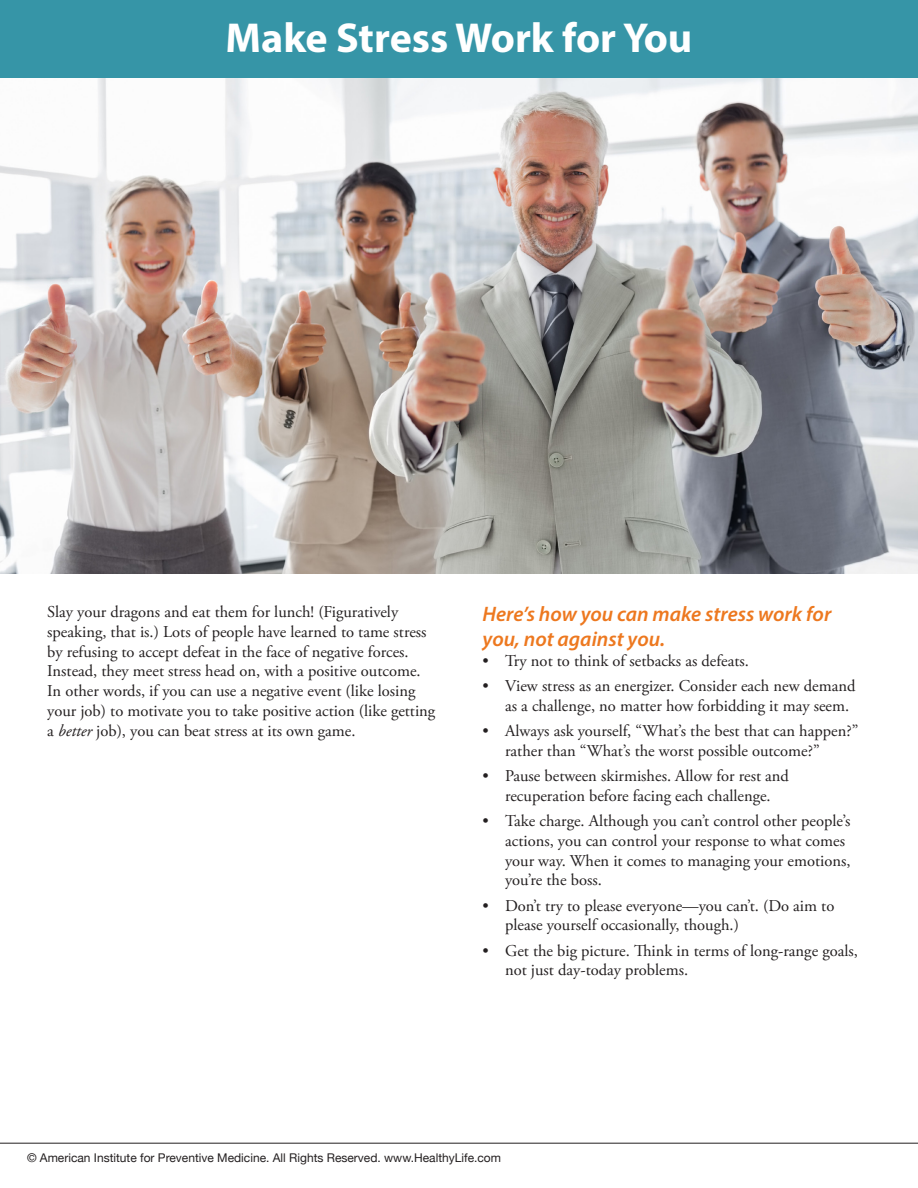
<style>
.page{position:relative;width:918px;height:1188px;background:#fff}
.page>*{position:absolute;margin:0;border:0;box-sizing:border-box;transform-origin:0 0}
.Heading_hh{font:700 42px "Myriad Pro";color:#fff}
.Body_SubHeading_hh{font:italic 600 21px/25.2px "Myriad Pro";color:#ed781f}
.Body_Text_hh{font:16.5px/19.8px "Adobe Garamond Pro";color:#231f20}
.t1{font:12px "Helvetica Neue";color:#231f20}
.s1{font-style:italic}
</style>
<div class="page">
<img style="left:0;top:78px;width:918px;height:495px">
<div style="left:0;top:0;width:918px;height:78px;background:#3695a7"></div>
<hr style="left:0;top:0;width:918px;height:1px;background:#e6e7e9">
<hr style="left:0;top:1143px;width:918px;height:1px;background:#231f20">
<p class="Heading_hh" style="left:226px;top:10px;width:468px">Make Stress Work for You</p>
<p class="Body_Text_hh" style="left:47px;top:602px;width:390px">Slay your dragons and eat them for lunch! (Figuratively speaking, that is.) Lots of people have learned to tame stress by refusing to accept defeat in the face of negative forces.<br>Instead, they meet stress head on, with a positive outcome.<br>In other words, if you can use a negative event (like losing your job) to motivate you to take positive action (like getting a <span class="s1">better</span> job), you can beat stress at its own game.</p>
<p class="Body_SubHeading_hh" style="left:483px;top:601px;width:350px">Here’s how you can make stress work for you, not against you.</p>
<p class="Body_Text_hh" style="left:483px;top:651px;width:268px">• Try not to think of setbacks as defeats.</p>
<p class="Body_Text_hh" style="left:505px;top:676px;width:352px;text-indent:-22px">• View stress as an energizer. Consider each new demand as a challenge, no matter how forbidding it may seem.</p>
<p class="Body_Text_hh" style="left:505px;top:721px;width:355px;text-indent:-22px">• Always ask yourself, “What’s the best that can happen?” rather than “What’s the worst possible outcome?”</p>
<p class="Body_Text_hh" style="left:483px;top:766px;width:308px;text-align:center">• Pause between skirmishes. Allow for rest and recuperation before facing each challenge.</p>
<p class="Body_Text_hh" style="left:505px;top:811px;width:347px;text-indent:-22px">• Take charge. Although you can’t control other people’s actions, you can control your response to what comes your way. When it comes to managing your emotions, you’re the boss.</p>
<p class="Body_Text_hh" style="left:505px;top:896px;width:331px;text-indent:-22px">• Don’t try to please everyone—you can’t. (Do aim to please yourself occasionally, though.)</p>
<p class="Body_Text_hh" style="left:505px;top:941px;width:354px;text-indent:-22px">• Get the big picture. Think in terms of long-range goals, not just day-today problems.</p>
<p class="t1" style="left:27px;top:1150px;width:476px">© American Institute for Preventive Medicine. All Rights Reserved. www.HealthyLife.com</p>
</div>
